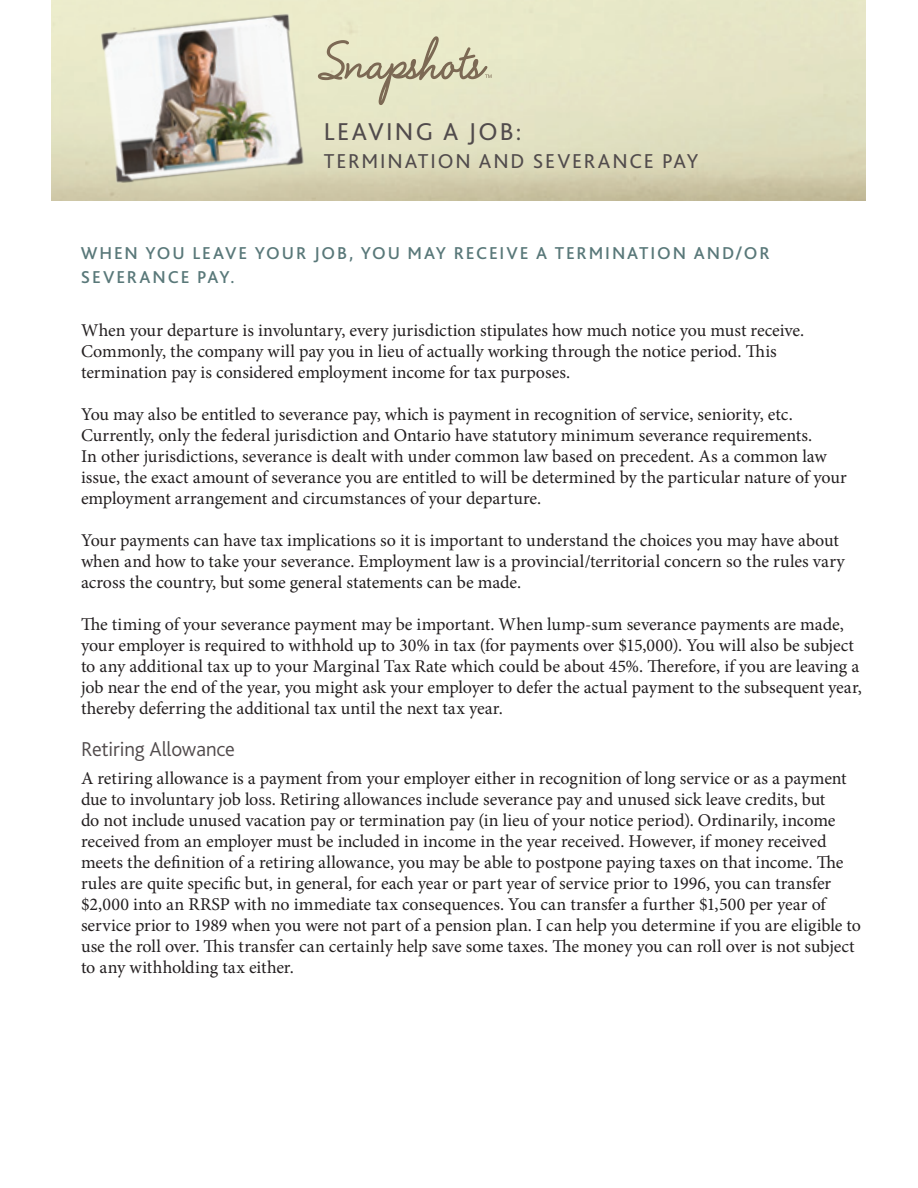
<style>
.page{position:relative;width:918px;height:1188px;background:#fff}
.page>*{position:absolute;margin:0;border:0;box-sizing:border-box;transform-origin:0 0}
.t1{font:25.5px "Bliss 2";letter-spacing:.085em;color:#514b4c}
.t2{font:21px "Bliss 2";letter-spacing:.09em;color:#514b4c}
.t3{font:300 21px "Bliss 2";letter-spacing:-.01em;color:#514b4c}
.t4{font:18px/21px "Minion Pro";letter-spacing:-.005em;color:#231f20}
.t5{font:500 18px/24px "Bliss 2";letter-spacing:.105em;color:#597879}
</style>
<div class="page">
<svg style="left:328px;top:35px;width:164px;height:89px;background:#dad8b9"></svg>
<img style="left:86px;top:0;width:242px;height:195px">
<h1 class="t1" style="left:324px;top:115px;width:199px">LEAVING A JOB:</h1>
<p class="t2" style="left:324px;top:148px;width:376px">TERMINATION AND SEVERANCE PAY</p>
<p class="t5" style="left:81px;top:240px;width:691px">WHEN YOU LEAVE YOUR JOB, YOU MAY RECEIVE A TERMINATION AND/OR<br>SEVERANCE PAY.</p>
<p class="t4" style="left:81px;top:320px;width:725px">When your departure is involuntary, every jurisdiction stipulates how much notice you must receive.<br>Commonly, the company will pay you in lieu of actually working through the notice period. This termination pay is considered employment income for tax purposes.</p>
<p class="t4" style="left:81px;top:404px;width:767px">You may also be entitled to severance pay, which is payment in recognition of service, seniority, etc.<br>Currently, only the federal jurisdiction and Ontario have statutory minimum severance requirements.<br>In other jurisdictions, severance is dealt with under common law based on precedent. As a common law issue, the exact amount of severance you are entitled to will be determined by the particular nature of your employment arrangement and circumstances of your departure.</p>
<p class="t4" style="left:81px;top:530px;width:765px">Your payments can have tax implications so it is important to understand the choices you may have about when and how to take your severance. Employment law is a provincial/territorial concern so the rules vary across the country, but some general statements can be made.</p>
<p class="t4" style="left:81px;top:614px;width:782px">The timing of your severance payment may be important. When lump-sum severance payments are made, your employer is required to withhold up to 30% in tax (for payments over $15,000). You will also be subject to any additional tax up to your Marginal Tax Rate which could be about 45%. Therefore, if you are leaving a job near the end of the year, you might ask your employer to defer the actual payment to the subsequent year, thereby deferring the additional tax until the next tax year.</p>
<p class="t3" style="left:81px;top:736px;width:156px">Retiring Allowance</p>
<p class="t4" style="left:81px;top:768px;width:781px">A retiring allowance is a payment from your employer either in recognition of long service or as a payment due to involuntary job loss. Retiring allowances include severance pay and unused sick leave credits, but<br>do not include unused vacation pay or termination pay (in lieu of your notice period). Ordinarily, income received from an employer must be included in income in the year received. However, if money received meets the definition of a retiring allowance, you may be able to postpone paying taxes on that income. The rules are quite specific but, in general, for each year or part year of service prior to 1996, you can transfer $2,000 into an RRSP with no immediate tax consequences. You can transfer a further $1,500 per year of service prior to 1989 when you were not part of a pension plan. I can help you determine if you are eligible to use the roll over. This transfer can certainly help save some taxes. The money you can roll over is not subject to any withholding tax either.</p>
</div>
